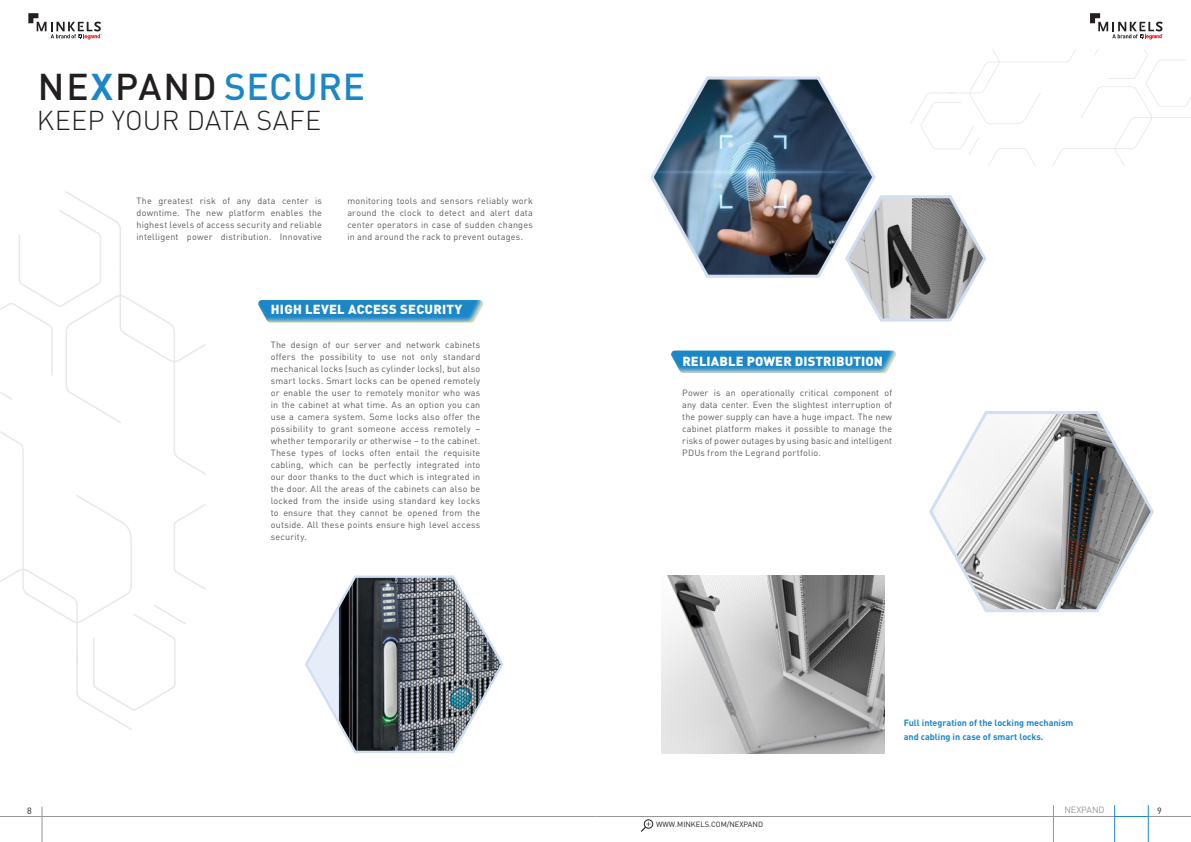
<style>
.page{position:relative;width:1191px;height:842px;background:#fff}
.page>*{position:absolute;margin:0;border:0;box-sizing:border-box;transform-origin:0 0}
.t1{font:500 36.8px "DIN Pro";letter-spacing:.055em;color:#231f20}
.t2{font:300 27px "DIN Pro";letter-spacing:.01em;color:#231f20}
.t3{font:900 13px "DIN Pro";letter-spacing:.01em;color:#fff}
.t4{font:9px/12px "DIN Pro";letter-spacing:.02em;color:#58595b;text-align:justify}
.t5{font:700 9px/13.9px "DIN Pro";color:#1c87c8}
.t6{font:9px "DIN Pro";color:#949698}
.t7{font:9px "DIN Pro";color:#231f20}
.t8{font:7.5px "DIN Pro";color:#231f20}
.s1{font-weight:700;color:#1c87c8}
.s2{font-size:37px;color:#1c87c8}
</style>
<div class="page">
<hr style="left:42px;top:806px;width:1px;height:36px;background:#949698">
<hr style="left:0;top:816px;width:595px;height:1px;background:#949698">
<hr style="left:595px;top:816px;width:520px;height:1px;background:#949698">
<hr style="left:1114px;top:816px;width:34px;height:1px;background:#1c87c8">
<hr style="left:1148px;top:816px;width:43px;height:1px;background:#949698">
<hr style="left:1053px;top:805px;width:1px;height:37px;background:#949698">
<hr style="left:1148px;top:805px;width:1px;height:37px;background:#1c87c8">
<div style="left:644px;top:819px;width:9px;height:10px;border:1px solid #231f20;border-radius:50%"></div>
<svg style="left:641px;top:822px;width:9px;height:10px"></svg>
<hr style="left:1114px;top:805px;width:1px;height:37px;background:#1c87c8">
<svg style="left:1090px;top:13px;width:73px;height:27px"></svg>
<svg style="left:28px;top:13px;width:74px;height:27px"></svg>
<svg style="left:0;top:191px;width:206px;height:539px"></svg>
<svg style="left:910px;top:49px;width:281px;height:117px"></svg>
<svg style="left:258px;top:299px;width:226px;height:24px;fill:#1c87c8"></svg>
<svg style="left:671px;top:350px;width:225px;height:24px;fill:#1c87c8"></svg>
<svg style="left:305px;top:575px;width:199px;height:178px"></svg>
<svg style="left:929px;top:411px;width:225px;height:202px"></svg>
<svg style="left:857px;top:195px;width:130px;height:127px"></svg>
<img style="left:650px;top:76px;width:227px;height:203px">
<img style="left:661px;top:575px;width:223px;height:178px">
<h1 class="t1" style="left:38px;top:57px;width:328px">NE<span class="s1">X</span>PAND <span class="s2">SECURE</span></h1>
<h2 class="t2" style="left:37px;top:99px;width:286px">KEEP YOUR DATA SAFE</h2>
<p class="t4" style="left:137px;top:194px;width:187px">The greatest risk of any data center is downtime. The new platform enables the highest levels of access security and reliable intelligent power distribution. Innovative</p>
<p class="t4" style="left:347px;top:194px;width:187px">monitoring tools and sensors reliably work around the clock to detect and alert data center operators in case of sudden changes in and around the rack to prevent outages.</p>
<h3 class="t3" style="left:271px;top:298px;width:193px">HIGH LEVEL ACCESS SECURITY</h3>
<p class="t4" style="left:271px;top:338px;width:211px">The design of our server and network cabinets offers the possibility to use not only standard mechanical locks (such as cylinder locks), but also smart locks. Smart locks can be opened remotely or enable the user to remotely monitor who was in the cabinet at what time. As an option you can use a camera system. Some locks also offer the possibility to grant someone access remotely – whether temporarily or otherwise – to the cabinet.<br>These types of locks often entail the requisite cabling, which can be perfectly integrated into our door thanks to the duct which is integrated in the door. All the areas of the cabinets can also be locked from the inside using standard key locks to ensure that they cannot be opened from the outside. All these points ensure high level access security.</p>
<h3 class="t3" style="left:682px;top:350px;width:202px">RELIABLE POWER DISTRIBUTION</h3>
<p class="t4" style="left:682px;top:386px;width:211px">Power is an operationally critical component of any data center. Even the slightest interruption of the power supply can have a huge impact. The new cabinet platform makes it possible to manage the risks of power outages by using basic and intelligent PDUs from the Legrand portfolio.</p>
<p class="t5" style="left:903px;top:715px;width:171px">Full integration of the locking mechanism and cabling in case of smart locks.</p>
<p class="t7" style="left:27px;top:803px;width:6px">8</p>
<p class="t6" style="left:1064px;top:803px;width:42px">NEXPAND</p>
<p class="t7" style="left:1157px;top:803px;width:6px">9</p>
<p class="t8" style="left:656px;top:818px;width:108px">WWW.MINKELS.COM/NEXPAND</p>
</div>
